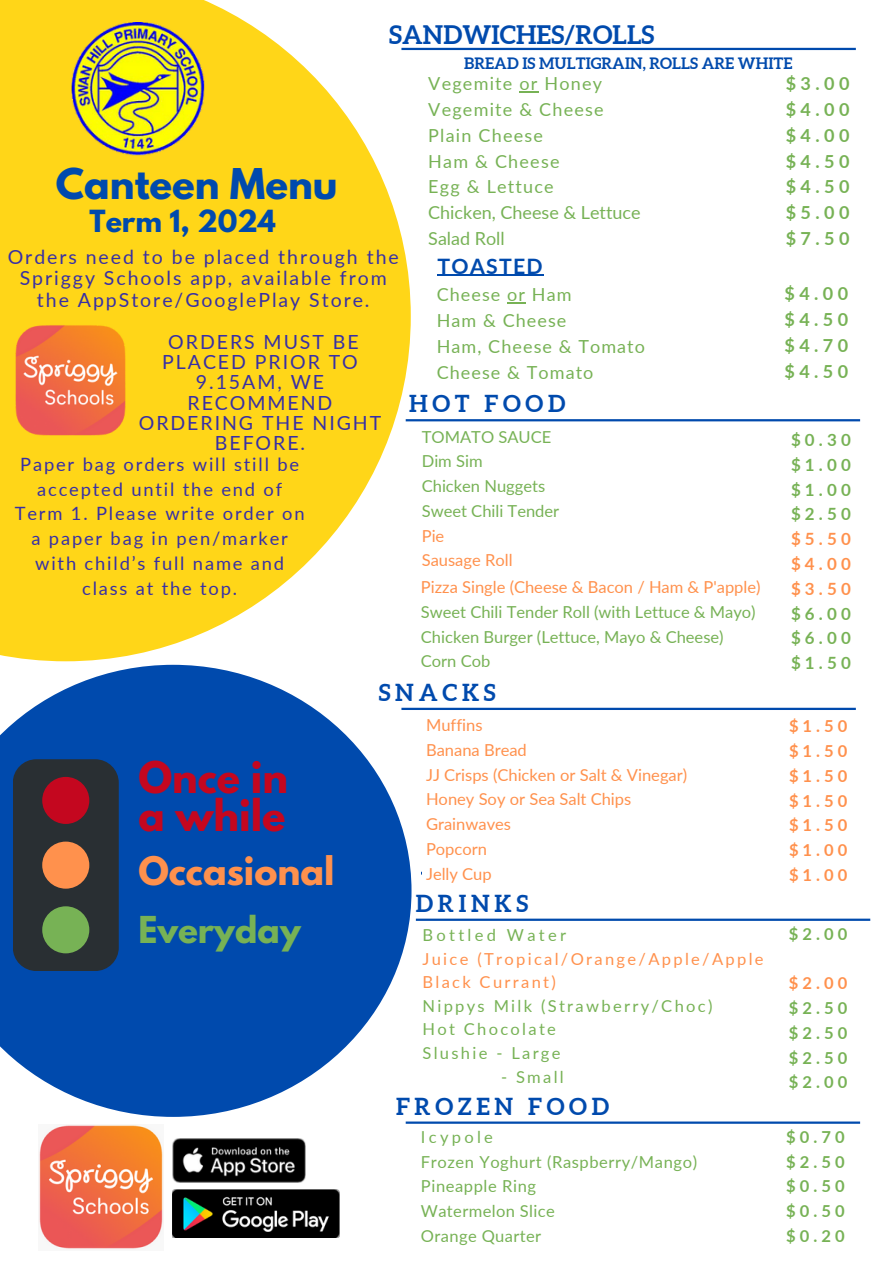
<style>
.page{position:relative;width:894px;height:1264px;background:#fff}
.page>*{position:absolute;margin:0;border:0;box-sizing:border-box;transform-origin:0 0}
.t1{font:700 38.7px/38.2px "League Spartan";color:#c4071f}
.t2{font:700 37.5px "League Spartan";color:#004aad}
.t3{font:700 34.8px "League Spartan";color:#ff914d}
.t4{font:700 32.85px "League Spartan";color:#77b255}
.t5{font:700 27px "League Spartan";color:#004aad}
.t6{font:700 25.5px "Aleo";letter-spacing:.005em;color:#004aad}
.t7{font:700 23.4px "Aleo";letter-spacing:.2em;color:#004aad}
.t8{font:700 21.3px "Lato";letter-spacing:.06em;color:#004aad}
.t9{font:19.5px/20.2px "Lato";letter-spacing:.1em;color:#372fa6;text-align:center}
.t10{font:18.3px/24.8px "Lato";letter-spacing:.1em;color:#372fa6;text-align:center}
.t11{font:18px "Lato";letter-spacing:.06em;color:#77b255}
.t12{font:700 18px/25.8px "Lato";letter-spacing:.245em;color:#77b255;text-align:justify}
.t13{font:18px "Lato";color:#77b255}
.t14{font:700 16.95px/24.8px "Lato";letter-spacing:.245em;color:#77b255;text-align:justify}
.t15{font:16.5px "Lato";color:#ff914d}
.t16{font:16.5px/24.8px "Lato";color:#77b255}
.t17{font:16.5px/24.8px "Lato";letter-spacing:.02em;color:#77b255}
.t18{font:16.5px "Lato";letter-spacing:.14em;color:#77b255}
.t19{font:700 16.5px/24.8px "Lato";letter-spacing:.245em;color:#77b255}
.t20{font:16.5px/23.7px "Lato";letter-spacing:.14em;color:#ff914d}
.t21{font:700 16.5px/24.8px "Lato";letter-spacing:.245em;color:#ff914d;text-align:justify}
.t22{font:16.5px "Lato";letter-spacing:.2em;color:#77b255}
.t23{font:700 15.75px "Aleo";color:#004aad}
.s1{color:#ff914d}
</style>
<div class="page">
<svg style="left:0;top:0;width:410px;height:661px;fill:#ffd618"></svg>
<div style="left:394px;top:54px;width:409px;height:19px;background:#fff"></div>
<div style="left:17px;top:281px;width:355px;height:59px;background:#ffd618"></div>
<div style="left:23px;top:440px;width:331px;height:29px;background:#ffd618"></div>
<img style="left:71px;top:22px;width:134px;height:134px">
<hr style="left:405px;top:419px;width:454px;height:2px;background:#004aad">
<hr style="left:401px;top:48px;width:454px;height:2px;background:#004aad">
<svg style="left:0;top:664px;width:411px;height:452px;fill:#004aad"></svg>
<div style="left:13px;top:759px;width:106px;height:212px;background:#292f33;border-radius:24px"></div>
<div style="left:42px;top:906px;width:47px;height:47px;background:#77b255;border-radius:50%"></div>
<div style="left:42px;top:841px;width:47px;height:47px;background:#ff914d;border-radius:50%"></div>
<div style="left:42px;top:777px;width:47px;height:47px;background:#c4071f;border-radius:50%"></div>
<div style="left:316px;top:657px;width:518px;height:19px;background:#fff"></div>
<div style="left:356px;top:1069px;width:459px;height:12px;background:#fff"></div>
<hr style="left:401px;top:707px;width:454px;height:3px;background:#004aad">
<hr style="left:416px;top:918px;width:454px;height:2px;background:#004aad">
<hr style="left:405px;top:1121px;width:454px;height:2px;background:#004aad">
<img style="left:39px;top:1125px;width:124px;height:124px">
<img style="left:172px;top:1138px;width:133px;height:44px">
<img style="left:172px;top:1189px;width:167px;height:48px">
<img style="left:0;top:318px;width:139px;height:136px">
<svg style="left:519px;top:91px;width:19px;height:1px"></svg>
<svg style="left:507px;top:302px;width:19px;height:1px"></svg>
<hr style="left:437px;top:275px;width:107px;height:1px;background:#004aad">
<h3 class="t6" style="left:389px;top:20px;width:266px">SANDWICHES/ROLLS</h3>
<p class="t2" style="left:56px;top:165px;width:283px">Canteen Menu</p>
<p class="t5" style="left:89px;top:207px;width:188px">Term 1, 2024</p>
<p class="t9" style="left:8px;top:245px;width:392px;line-height:21.3px">Orders need to be placed through the<br>Spriggy Schools app, available from the AppStore/GooglePlay Store.</p>
<p class="t9" style="left:139px;top:331px;width:244px">ORDERS MUST BE<br>PLACED PRIOR TO<br>9.15AM, WE<br>RECOMMEND<br>ORDERING THE NIGHT<br>BEFORE.</p>
<p class="t10" style="left:15px;top:451px;width:291px">Paper bag orders will still be accepted until the end of<br>Term 1. Please write order on a paper bag in pen/marker with child’s full name and class at the top.</p>
<p class="t23" style="left:464px;top:54px;width:329px">BREAD IS MULTIGRAIN, ROLLS ARE WHITE</p>
<p class="t11" style="left:428px;top:72px;width:175px">Vegemite or Honey</p>
<p class="t11" style="left:428px;top:98px;width:177px">Vegemite &amp; Cheese</p>
<p class="t11" style="left:428px;top:124px;width:116px">Plain Cheese</p>
<h1 class="t11" style="left:428px;top:150px;width:133px">Ham &amp; Cheese</h1>
<h4 class="t11" style="left:428px;top:176px;width:127px">Egg &amp; Lettuce</h4>
<p class="t13" style="left:428px;top:201px;width:214px">Chicken, Cheese &amp; Lettuce</p>
<h5 class="t13" style="left:428px;top:227px;width:78px">Salad Roll</h5>
<p class="t8" style="left:437px;top:252px;width:107px">TOASTED</p>
<p class="t11" style="left:436px;top:283px;width:136px">Cheese or Ham</p>
<p class="t11" style="left:436px;top:309px;width:131px">Ham &amp; Cheese</p>
<p class="t11" style="left:436px;top:335px;width:210px">Ham, Cheese &amp; Tomato</p>
<p class="t11" style="left:436px;top:361px;width:158px">Cheese &amp; Tomato</p>
<p class="t7" style="left:409px;top:390px;width:158px">HOT FOOD</p>
<p class="t16" style="left:421px;top:424px;width:131px">TOMATO SAUCE<br>Dim Sim</p>
<p class="t16" style="left:421px;top:473px;width:139px">Chicken Nuggets<br>Sweet Chili Tender</p>
<p class="t15" style="left:421px;top:525px;width:24px">Pie</p>
<p class="t15" style="left:421px;top:550px;width:92px">Sausage Roll</p>
<p class="t15" style="left:421px;top:576px;width:341px">Pizza Single (Cheese &amp; Bacon / Ham &amp; P'apple)</p>
<p class="t16" style="left:421px;top:599px;width:336px">Sweet Chili Tender Roll (with Lettuce &amp; Mayo)</p>
<h5 class="t16" style="left:421px;top:623px;width:304px">Chicken Burger (Lettuce, Mayo &amp; Cheese)</h5>
<p class="t17" style="left:421px;top:648px;width:71px">Corn Cob</p>
<p class="t12" style="left:785px;top:70px;width:65px">$3.00 $4.00 $4.00</p>
<h6 class="t12" style="left:785px;top:148px;width:65px">$4.50 $4.50</h6>
<p class="t12" style="left:785px;top:199px;width:65px">$5.00</p>
<h5 class="t12" style="left:785px;top:225px;width:65px">$7.50</h5>
<p class="t12" style="left:784px;top:280px;width:65px">$4.00</p>
<p class="t12" style="left:784px;top:306px;width:65px">$4.50</p>
<p class="t12" style="left:784px;top:332px;width:65px">$4.70</p>
<p class="t12" style="left:784px;top:358px;width:65px">$4.50</p>
<p class="t14" style="left:790px;top:427px;width:61px">$0.30 $1.00 $1.00 $2.50 <span class="s1">$5.50 $4.00 $3.50</span></p>
<p class="t14" style="left:790px;top:600px;width:61px">$6.00</p>
<p class="t14" style="left:790px;top:625px;width:61px">$6.00</p>
<p class="t14" style="left:790px;top:650px;width:61px">$1.50</p>
<p class="t1" style="left:138px;top:763px;width:151px">Once in a while</p>
<p class="t3" style="left:138px;top:853px;width:198px">Occasional</p>
<p class="t4" style="left:138px;top:912px;width:164px">Everyday</p>
<h5 class="t7" style="left:378px;top:678px;width:118px">SNACKS</h5>
<p class="t15" style="left:426px;top:715px;width:58px">Muffins</p>
<p class="t15" style="left:426px;top:739px;width:102px">Banana Bread</p>
<p class="t15" style="left:426px;top:764px;width:262px">JJ Crisps (Chicken or Salt &amp; Vinegar)</p>
<p class="t15" style="left:426px;top:789px;width:207px">Honey Soy or Sea Salt Chips</p>
<p class="t15" style="left:426px;top:814px;width:86px">Grainwaves</p>
<p class="t15" style="left:426px;top:838px;width:62px">Popcorn</p>
<p class="t15" style="left:426px;top:863px;width:67px">Jelly Cup</p>
<p class="t7" style="left:416px;top:890px;width:114px">DRINKS</p>
<p class="t22" style="left:422px;top:924px;width:145px">Bottled Water</p>
<p class="t20" style="left:422px;top:946px;width:342px">Juice (Tropical/Orange/Apple/Apple<br>Black Currant)</p>
<p class="t18" style="left:422px;top:995px;width:291px">Nippys Milk (Strawberry/Choc)</p>
<p class="t18" style="left:422px;top:1019px;width:135px">Hot Chocolate</p>
<h1 class="t18" style="left:422px;top:1042px;width:140px">Slushie - Large</h1>
<h1 class="t17" style="left:501px;top:1063px;width:64px">- Small</h1>
<p class="t7" style="left:396px;top:1093px;width:214px">FROZEN FOOD</p>
<p class="t22" style="left:421px;top:1126px;width:74px">Icypole</p>
<p class="t17" style="left:421px;top:1148px;width:277px">Frozen Yoghurt (Raspberry/Mango)<br>Pineapple Ring</p>
<p class="t17" style="left:421px;top:1198px;width:135px">Watermelon Slice</p>
<p class="t17" style="left:421px;top:1222px;width:122px">Orange Quarter</p>
<p class="t21" style="left:788px;top:713px;width:60px">$1.50</p>
<p class="t21" style="left:788px;top:738px;width:60px">$1.50</p>
<p class="t21" style="left:788px;top:763px;width:60px">$1.50 $1.50 $1.50</p>
<p class="t21" style="left:788px;top:837px;width:60px">$1.00</p>
<p class="t21" style="left:788px;top:862px;width:60px">$1.00</p>
<h2 class="t19" style="left:788px;top:921px;width:60px">$2.00</h2>
<h5 class="t21" style="left:788px;top:970px;width:60px">$2.00</h5>
<p class="t19" style="left:788px;top:995px;width:60px">$2.50 $2.50</p>
<p class="t19" style="left:788px;top:1044px;width:60px">$2.50</p>
<p class="t19" style="left:788px;top:1069px;width:60px">$2.00</p>
<p class="t19" style="left:786px;top:1123px;width:60px;text-align:justify">$0.70 $2.50 $0.50 $0.50</p>
<p class="t19" style="left:786px;top:1222px;width:60px">$0.20</p>
</div>
